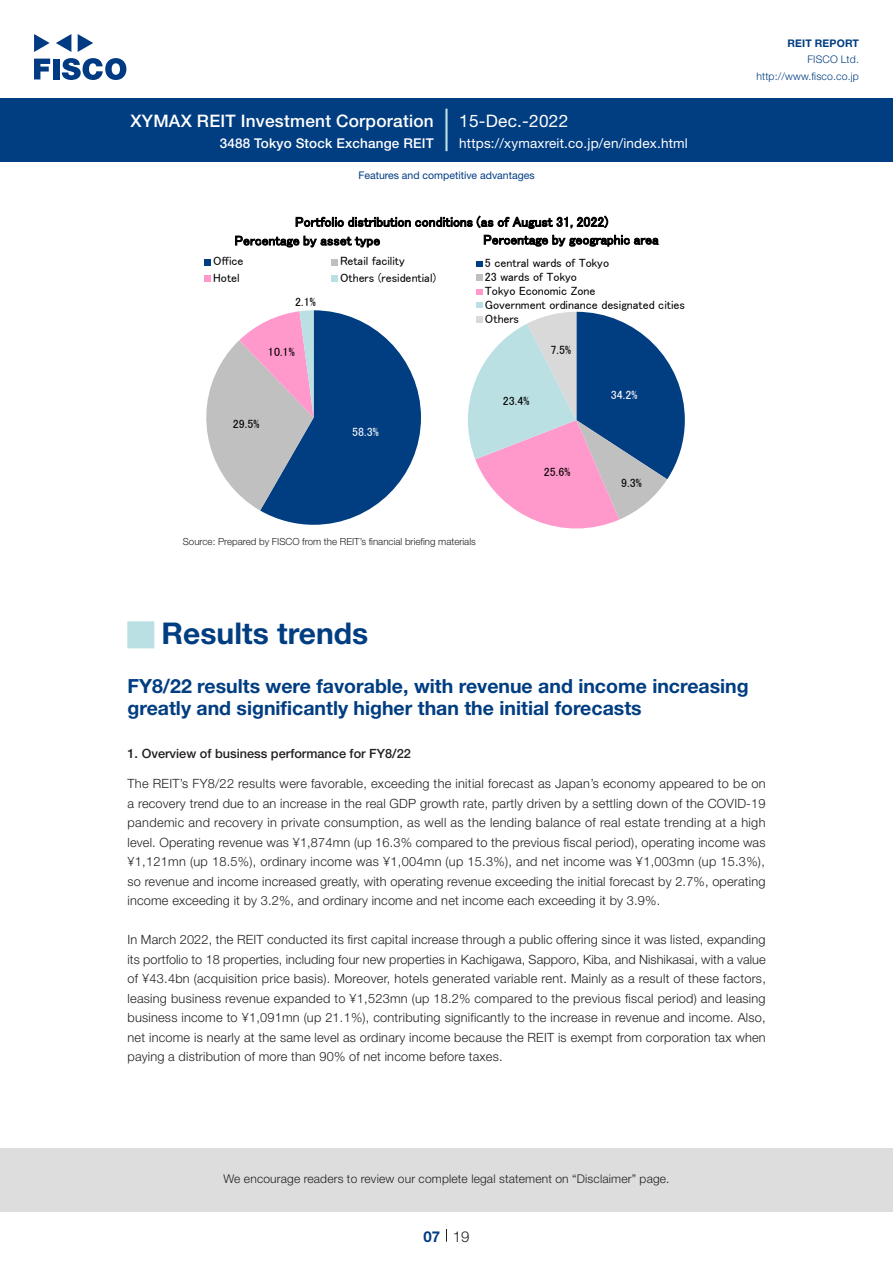
<style>
.page{position:relative;width:893px;height:1263px;background:#fff}
.page>*{position:absolute;margin:0;border:0;box-sizing:border-box;transform-origin:0 0}
.t1{font:700 30px "Helvetica Neue LT Std";color:#003d81}
.t2{font:27px "European Pi Std 1";color:#bbe0e3}
.t3{font:700 19.5px/22.5px "Helvetica Neue LT Std";color:#003d81}
.t4{font:500 17.25px "Helvetica Neue LT Std";letter-spacing:.015em;color:#fff}
.t5{font:17.25px "Helvetica Neue LT Std";letter-spacing:.015em;color:#fff}
.t6{font:300 15px "Helvetica Neue LT Std";color:#231f20}
.t7{font:700 15px "Helvetica Neue LT Std";color:#003d81}
.t8{font:13.5px "MS P Gothic";letter-spacing:.01em;color:#000}
.t9{font:13.5px "Helvetica Neue LT Std";letter-spacing:.015em;color:#fff}
.t10{font:500 13.5px "Helvetica Neue LT Std";letter-spacing:.015em;color:#fff}
.t11{font:300 12.75px/19.5px "Helvetica Neue LT Std";letter-spacing:.015em;color:#231f20;text-align:justify}
.t12{font:500 12.75px "Helvetica Neue LT Std";color:#231f20}
.t13{font:12px/14px "MS P Gothic";color:#000}
.t14{font:300 12px "Helvetica Neue LT Std";letter-spacing:.015em;color:#231f20}
.t15{font:12px "MS P Gothic";color:#fff}
.t16{font:10.5px "Helvetica Neue LT Std";color:#003d81}
.t17{font:300 10.5px/16.5px "Helvetica Neue LT Std";letter-spacing:.015em;color:#003d81;text-align:right}
.t18{font:700 10.5px "Helvetica Neue LT Std";letter-spacing:.015em;color:#003d81}
.t19{font:300 9.75px "Helvetica Neue LT Std";color:#231f20}
</style>
<div class="page">
<div style="left:0;top:1148px;width:893px;height:64px;background:#ddd"></div>
<svg style="left:34px;top:59px;width:16px;height:20px"></svg>
<div style="left:53px;top:59px;width:6px;height:20px;background:#003a83"></div>
<svg style="left:62px;top:58px;width:64px;height:22px"></svg>
<svg style="left:34px;top:34px;width:16px;height:18px"></svg>
<svg style="left:78px;top:34px;width:15px;height:18px"></svg>
<svg style="left:56px;top:34px;width:15px;height:18px"></svg>
<div style="left:0;top:98px;width:893px;height:64px;background:#003d81"></div>
<hr style="left:445px;top:109px;width:3px;height:42px;background:#bbe0e3">
<svg style="left:446px;top:1229px;width:1px;height:13px"></svg>
<svg style="left:206px;top:310px;width:215px;height:215px"></svg>
<svg style="left:205px;top:259px;width:6px;height:6px"></svg>
<svg style="left:332px;top:259px;width:6px;height:6px"></svg>
<svg style="left:205px;top:275px;width:6px;height:6px"></svg>
<svg style="left:332px;top:275px;width:6px;height:6px"></svg>
<svg style="left:476px;top:261px;width:6px;height:6px"></svg>
<svg style="left:476px;top:275px;width:6px;height:6px"></svg>
<svg style="left:476px;top:289px;width:6px;height:5px"></svg>
<svg style="left:468px;top:302px;width:217px;height:227px"></svg>
<h3 class="t4" style="left:131px;top:110px;width:305px">XYMAX REIT Investment Corporation</h3>
<p class="t10" style="left:220px;top:135px;width:216px">3488 Tokyo Stock Exchange REIT</p>
<h3 class="t5" style="left:459px;top:110px;width:111px">15-Dec.-2022</h3>
<p class="t9" style="left:459px;top:135px;width:230px">https://xymaxreit.co j p. /en/index.html</p>
<p class="t16" style="left:358px;top:169px;width:178px">Features and competitive advantages</p>
<p class="t8" style="left:295px;top:215px;width:314px">Portfolio distribution conditions (as of August 31, 2022(</p>
<p class="t8" style="left:235px;top:234px;width:147px">Percentage by asset type</p>
<p class="t13" style="left:340px;top:254px;width:66px">Retail facility</p>
<p class="t13" style="left:213px;top:254px;width:32px">Office</p>
<p class="t13" style="left:213px;top:270px;width:28px">Hotel</p>
<p class="t13" style="left:295px;top:295px;width:22px">2.1%</p>
<p class="t13" style="left:268px;top:344px;width:28px">10.1%</p>
<p class="t13" style="left:340px;top:270px;width:98px">Others (residential(</p>
<p class="t13" style="left:233px;top:417px;width:28px">29.5%</p>
<p class="t15" style="left:352px;top:425px;width:28px">58.3%</p>
<p class="t8" style="left:483px;top:233px;width:177px">Percentage by geographic area</p>
<p class="t13" style="left:485px;top:256px;width:202px">5 central wards of Tokyo<br>23 wards of Tokyo<br>Tokyo Economic Zone<br>Government ordinance designated cities<br>Others</p>
<p class="t13" style="left:503px;top:394px;width:28px">23.4%</p>
<p class="t13" style="left:550px;top:343px;width:22px">7.5%</p>
<p class="t13" style="left:544px;top:465px;width:28px">25.6%</p>
<p class="t15" style="left:611px;top:388px;width:28px">34.2%</p>
<p class="t13" style="left:621px;top:475px;width:22px">9.3%</p>
<p class="t19" style="left:183px;top:536px;width:294px">Source: Prepared by FISCO from the REIT s’ financial briefing materials</p>
<p class="t18" style="left:787px;top:37px;width:73px">REIT REPORT</p>
<p class="t17" style="left:756px;top:51px;width:104px">FISCO Ltd. http://www.fisco.co j p.</p>
<h2 class="t2" style="left:128px;top:620px;width:28px">■</h2>
<h3 class="t3" style="left:128px;top:674px;width:623px">FY8/22 results were favorable, with revenue and income increasing greatly and significantly higher than the initial forecasts</h3>
<p class="t12" style="left:128px;top:746px;width:285px">1. Overview of business performance for FY8/22</p>
<p class="t11" style="left:128px;top:774px;width:640px">The REIT s’ FY8/22 results were favorable, exceeding the initial forecast as Japan s’ economy appeared to be on a recovery trend due to an increase in the real GDP growth rate, partly driven by a settling down of the COVID-19 pandemic and recovery in private consumption, as well as the lending balance of real estate trending at a high level. Operating revenue was ¥1,874mn (up 16.3% compared to the previous fiscal period ,) operating income was ¥1,121mn (up 18.5% ,) ordinary income was ¥1,004mn (up 15.3% ,) and net income was ¥1,003mn (up 15.3% ,( so revenue and income increased greatly, with operating revenue exceeding the initial forecast by 2.7%, operating income exceeding it by 3.2%, and ordinary income and net income each exceeding it by 3.9%.</p>
<p class="t11" style="left:128px;top:930px;width:640px">In March 2022, the REIT conducted its first capital increase through a public offering since it was listed, expanding its portfolio to 18 properties, including four new properties in Kachigawa, Sapporo, Kiba, and Nishikasai, with a value of ¥43.4bn (acquisition price basis .) Moreover, hotels generated variable rent. Mainly as a result of these factors, leasing business revenue expanded to ¥1,523mn (up 18.2% compared to the previous fiscal period) and leasing business income to ¥1,091mn (up 21.1% ,) contributing significantly to the increase in revenue and income. Also, net income is nearly at the same level as ordinary income because the REIT is exempt from corporation tax when paying a distribution of more than 90% of net income before taxes.</p>
<h1 class="t1" style="left:162px;top:614px;width:208px">Results trends</h1>
<p class="t14" style="left:223px;top:1171px;width:448px">We encourage readers to review our complete legal statement on “Disclaimer” page.</p>
<p class="t7" style="left:423px;top:1227px;width:18px">07</p>
<p class="t6" style="left:453px;top:1227px;width:18px">19</p>
</div>
